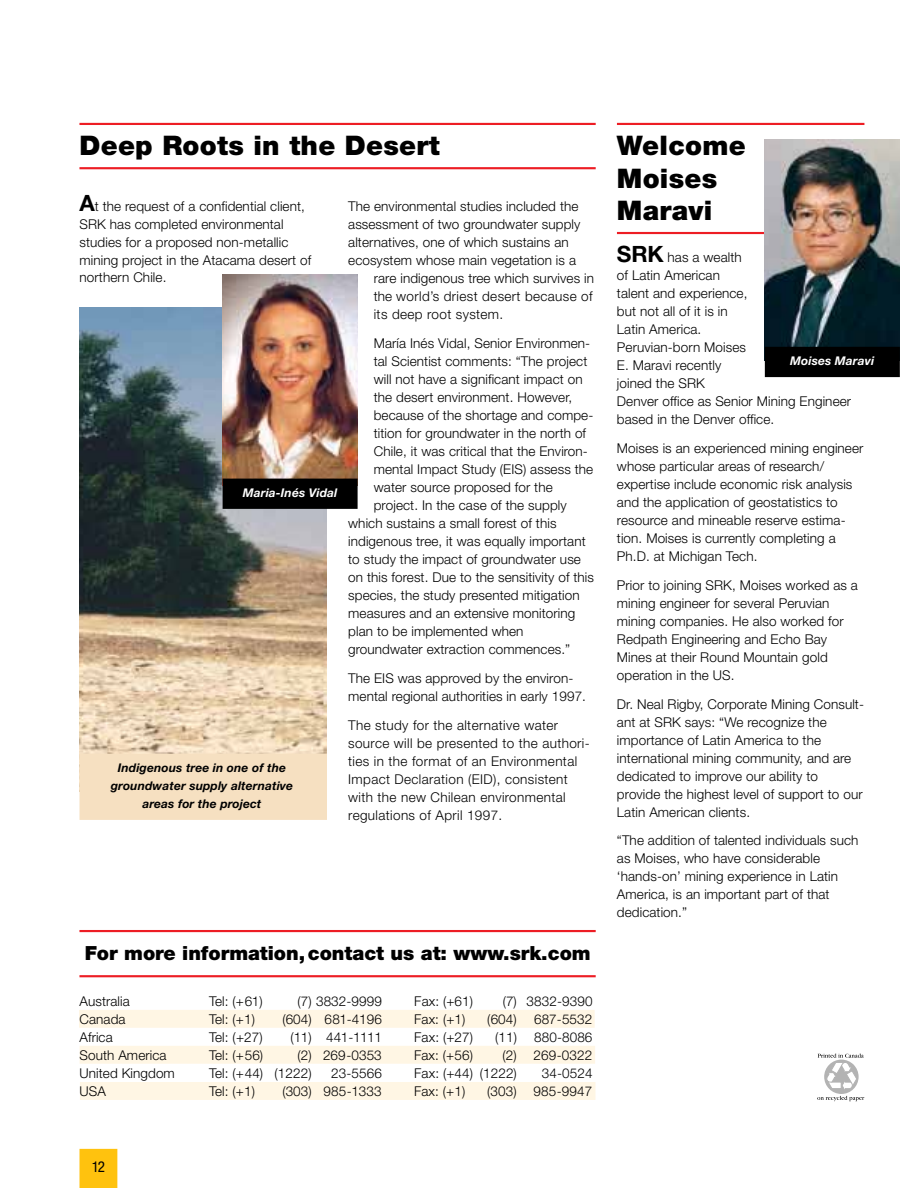
<style>
.page{position:relative;width:918px;height:1188px;background:#fff}
.page>*{position:absolute;margin:0;border:0;box-sizing:border-box;transform-origin:0 0}
.t1{font:900 27px/32.4px "Helvetica Neue";letter-spacing:.01em;color:#000}
.t2{font:900 19.5px "Helvetica Neue";color:#000}
.t3{font:condensed 15px "Helvetica Neue";color:#000}
.t4{font:300 13.5px/18px "Helvetica Neue";letter-spacing:.01em;color:#000}
.t5{font:300 13.5px/18px "Helvetica Neue";letter-spacing:.03em;color:#000}
.t6{font:300 13.5px "Helvetica Neue";letter-spacing:-.03em;color:#000}
.t7{font:italic 700 12px/18px "Helvetica Neue";letter-spacing:.01em;color:#000;text-align:center}
.t8{font:italic 700 12px "Helvetica Neue";letter-spacing:.01em;color:#fff}
.s1{font-weight:700;font-size:22.5px}
</style>
<div class="page">
<svg style="left:79px;top:1149px;width:38px;height:39px"></svg>
<div style="left:80px;top:1011px;width:514px;height:16px;background:#fff6e4"></div>
<div style="left:79px;top:1010px;width:516px;height:18px;border:1px solid #fff6e4"></div>
<hr style="left:617px;top:123px;width:247px;height:2px;background:#ed1d24">
<hr style="left:617px;top:232px;width:247px;height:2px;background:#ed1d24">
<img style="left:765px;top:140px;width:135px;height:207px">
<img style="left:80px;top:308px;width:247px;height:446px">
<div style="left:80px;top:1047px;width:514px;height:16px;background:#fff6e4"></div>
<div style="left:80px;top:1046px;width:515px;height:18px;border:1px solid #fff6e4"></div>
<div style="left:81px;top:1083px;width:514px;height:16px;background:#fff6e4"></div>
<div style="left:80px;top:1082px;width:515px;height:18px;border:1px solid #fff6e4"></div>
<hr style="left:79px;top:123px;width:517px;height:2px;background:#ed1d24">
<hr style="left:79px;top:167px;width:517px;height:2px;background:#ed1d24">
<div style="left:80px;top:754px;width:246px;height:65px;background:#f6e0c1"></div>
<div style="left:79px;top:754px;width:248px;height:66px;border:1px solid #f6e0c1"></div>
<div style="left:766px;top:348px;width:133px;height:28px;background:#000"></div>
<div style="left:765px;top:347px;width:135px;height:30px;border:1px solid #000"></div>
<hr style="left:79px;top:930px;width:517px;height:2px;background:#ed1d24">
<hr style="left:79px;top:975px;width:517px;height:2px;background:#ed1d24">
<svg style="left:817px;top:1054px;width:47px;height:47px"></svg>
<img style="left:223px;top:275px;width:135px;height:204px">
<div style="left:223px;top:479px;width:134px;height:29px;background:#000"></div>
<div style="left:223px;top:479px;width:135px;height:30px;border:1px solid #000"></div>
<h1 class="t1" style="left:79px;top:129px;width:362px">Deep Roots in the Desert</h1>
<p class="t4" style="left:79px;top:196px;width:233px"><span class="s1">A</span>t the request of a confidential client, SRK has completed environmental studies for a proposed non-metallic mining project in the Atacama desert of northern Chile.</p>
<p class="t4" style="left:348px;top:197px;width:232px">The environmental studies included the</p>
<p class="t4" style="left:348px;top:215px;width:234px">assessment of two groundwater supply</p>
<p class="t4" style="left:348px;top:233px;width:222px">alternatives, one of which sustains an</p>
<p class="t4" style="left:348px;top:251px;width:229px">ecosystem whose main vegetation is a</p>
<p class="t4" style="left:374px;top:269px;width:222px">rare indigenous tree which survives in</p>
<p class="t5" style="left:374px;top:287px;width:220px">the world’s driest desert because of</p>
<p class="t5" style="left:374px;top:305px;width:131px">its deep root system.</p>
<p class="t4" style="left:374px;top:334px;width:218px">María Inés Vidal, Senior Environmen-</p>
<p class="t4" style="left:374px;top:352px;width:215px">tal Scientist comments: “The project</p>
<p class="t4" style="left:374px;top:370px;width:210px">will not have a significant impact on</p>
<p class="t4" style="left:374px;top:388px;width:200px">the desert environment. However,</p>
<p class="t4" style="left:374px;top:406px;width:221px">because of the shortage and compe-</p>
<p class="t4" style="left:374px;top:424px;width:214px">tition for groundwater in the north of</p>
<p class="t4" style="left:374px;top:442px;width:216px">Chile, it was critical that the Environ-</p>
<p class="t4" style="left:374px;top:460px;width:221px">mental Impact Study (EIS) assess the</p>
<p class="t4" style="left:374px;top:478px;width:181px">water source proposed for the</p>
<p class="t4" style="left:374px;top:496px;width:194px">project. In the case of the supply</p>
<p class="t4" style="left:348px;top:514px;width:210px">which sustains a small forest of this</p>
<p class="t4" style="left:348px;top:532px;width:239px">indigenous tree, it was equally important</p>
<p class="t4" style="left:348px;top:550px;width:234px">to study the impact of groundwater use</p>
<p class="t4" style="left:348px;top:568px;width:247px">on this forest. Due to the sensitivity of this</p>
<p class="t4" style="left:348px;top:586px;width:233px">species, the study presented mitigation</p>
<p class="t4" style="left:348px;top:604px;width:229px">measures and an extensive monitoring</p>
<p class="t4" style="left:348px;top:622px;width:177px">plan to be implemented when</p>
<p class="t4" style="left:348px;top:640px;width:224px">groundwater extraction commences.”</p>
<p class="t4" style="left:348px;top:669px;width:239px">The EIS was approved by the environ&shy;mental regional authorities in early 1997.</p>
<p class="t5" style="left:348px;top:716px;width:243px">The study for the alternative water source will be presented to the authori&shy;ties in the format of an Environmental Impact Declaration (EID), consistent with the new Chilean environmental regulations of April 1997.</p>
<p class="t8" style="left:243px;top:485px;width:96px">Maria-Inés Vidal</p>
<p class="t7" style="left:111px;top:758px;width:184px">Indigenous tree in one of the groundwater supply alternative areas for the project</p>
<h2 class="t2" style="left:85px;top:941px;width:508px">For more information, contact us at: www.srk.com</h2>
<p class="t4" style="left:79px;top:991px;width:52px">Australia</p>
<p class="t4" style="left:209px;top:991px;width:55px">Tel: (+61)</p>
<p class="t4" style="left:298px;top:991px;width:86px">(7) 3832-9999</p>
<p class="t4" style="left:414px;top:991px;width:60px">Fax: (+61)</p>
<p class="t4" style="left:503px;top:991px;width:91px">(7) 3832-9390</p>
<p class="t4" style="left:79px;top:1009px;width:48px">Canada</p>
<p class="t4" style="left:209px;top:1009px;width:47px">Tel: (+1)</p>
<p class="t4" style="left:282px;top:1009px;width:101px">(604) 681-4196</p>
<p class="t4" style="left:414px;top:1009px;width:53px">Fax: (+1)</p>
<p class="t4" style="left:487px;top:1009px;width:31px">(604)</p>
<p class="t4" style="left:534px;top:1009px;width:60px">687-5532</p>
<p class="t4" style="left:79px;top:1027px;width:35px">Africa</p>
<p class="t4" style="left:209px;top:1027px;width:55px">Tel: (+27)</p>
<p class="t6" style="left:290px;top:1029px;width:93px">(11) 441-1111</p>
<p class="t4" style="left:414px;top:1027px;width:60px">Fax: (+27)</p>
<p class="t4" style="left:495px;top:1027px;width:99px">(11) 880-8086</p>
<p class="t4" style="left:79px;top:1045px;width:89px">South America</p>
<p class="t4" style="left:209px;top:1045px;width:56px">Tel: (+56)</p>
<p class="t4" style="left:297px;top:1045px;width:86px">(2) 269-0353</p>
<p class="t4" style="left:414px;top:1045px;width:60px">Fax: (+56)</p>
<p class="t4" style="left:503px;top:1045px;width:91px">(2) 269-0322</p>
<p class="t4" style="left:79px;top:1063px;width:97px">United Kingdom</p>
<p class="t4" style="left:209px;top:1063px;width:104px">Tel: (+44) (1222)</p>
<p class="t4" style="left:331px;top:1063px;width:52px">23-5566</p>
<p class="t4" style="left:414px;top:1063px;width:104px">Fax: (+44) (1222)</p>
<p class="t4" style="left:542px;top:1063px;width:52px">34-0524</p>
<p class="t4" style="left:79px;top:1081px;width:28px">USA</p>
<p class="t4" style="left:209px;top:1081px;width:47px">Tel: (+1)</p>
<p class="t4" style="left:282px;top:1081px;width:101px">(303) 985-1333</p>
<p class="t4" style="left:414px;top:1081px;width:53px">Fax: (+1)</p>
<p class="t4" style="left:487px;top:1081px;width:107px">(303) 985-9947</p>
<h1 class="t1" style="left:617px;top:129px;width:130px">Welcome<br>Moises<br>Maravi</h1>
<p class="t4" style="left:617px;top:248px;width:236px"><span class="s1">SRK</span> has a wealth<br>of Latin American<br>talent and experience,<br>but not all of it is in<br>Latin America.<br>Peruvian-born Moises<br>E. Maravi recently<br>joined the SRK<br>Denver office as Senior Mining Engineer based in the Denver office.</p>
<p class="t4" style="left:617px;top:439px;width:248px">Moises is an experienced mining engineer whose particular areas of research/ expertise include economic risk analysis and the application of geostatistics to resource and mineable reserve estima&shy;tion. Moises is currently completing a Ph.D. at Michigan Tech.</p>
<p class="t4" style="left:617px;top:576px;width:243px">Prior to joining SRK, Moises worked as a mining engineer for several Peruvian mining companies. He also worked for Redpath Engineering and Echo Bay Mines at their Round Mountain gold operation in the US.</p>
<p class="t4" style="left:617px;top:695px;width:249px">Dr. Neal Rigby, Corporate Mining Consult&shy;ant at SRK says: “We recognize the importance of Latin America to the international mining community, and are dedicated to improve our ability to provide the highest level of support to our Latin American clients.</p>
<p class="t4" style="left:617px;top:831px;width:243px">“The addition of talented individuals such as Moises, who have considerable ‘hands-on’ mining experience in Latin America, is an important part of that dedication.”</p>
<p class="t8" style="left:790px;top:353px;width:85px">Moises Maravi</p>
<p class="t3" style="left:92px;top:1158px;width:15px">12</p>
</div>
